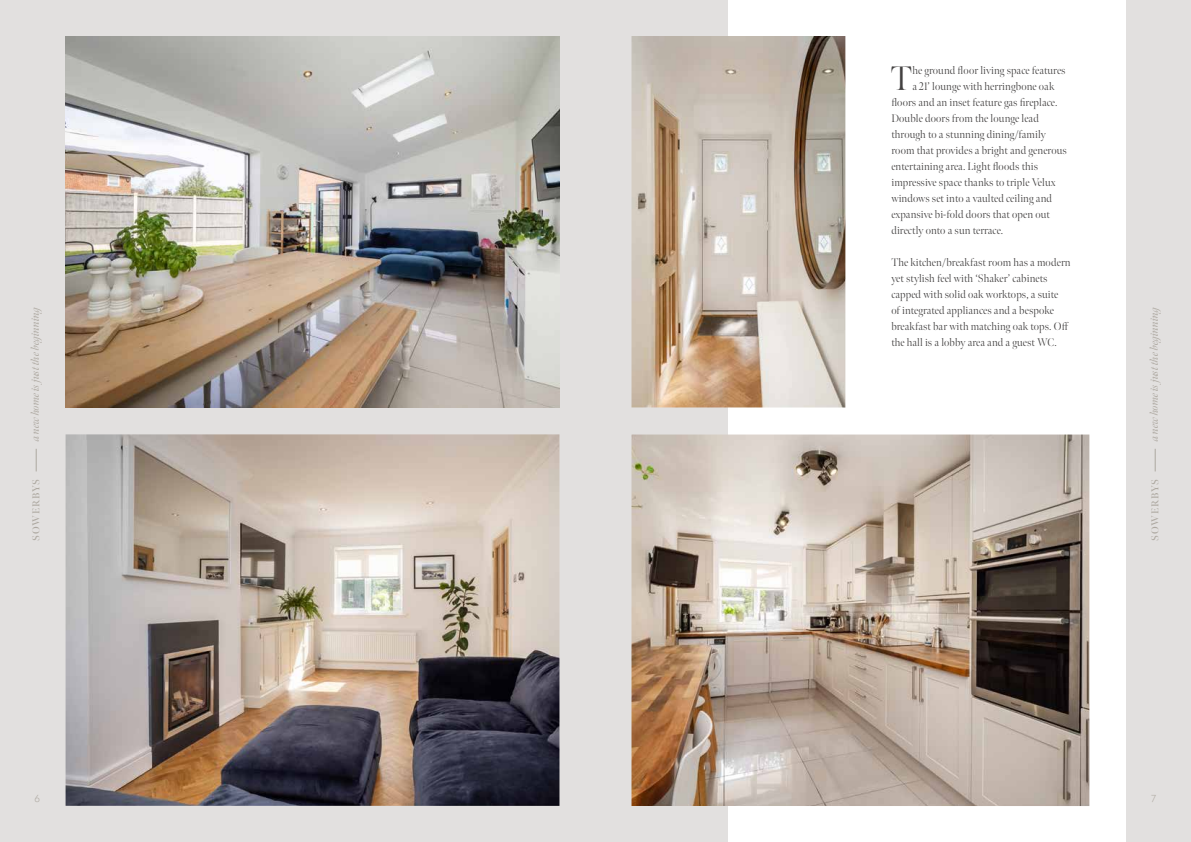
<style>
.page{position:relative;width:1191px;height:842px;background:#fff}
.page>*{position:absolute;margin:0;border:0;box-sizing:border-box;transform-origin:0 0}
.t1{font:300 34px "Meno Banner";color:#434141}
.t2{font:300 11px/16px "Meno Banner";letter-spacing:.01em;color:#434141}
.t3{font:italic 11px "Meno Banner";letter-spacing:-.01em;color:#ada8a0}
.t4{font:600 10px "Meno Banner";letter-spacing:.08em;color:#ada8a0}
.t5{font:300 10px "Quasimoda";color:#ada8a0}
</style>
<div class="page">
<div style="left:0;top:0;width:595px;height:842px;background:#e2e0df"></div>
<div style="left:595px;top:0;width:596px;height:842px;background:#e2e0df"></div>
<svg style="left:36px;top:449px;width:1px;height:22px"></svg>
<svg style="left:1155px;top:449px;width:1px;height:22px"></svg>
<img style="left:66px;top:434px;width:493px;height:372px">
<img style="left:66px;top:36px;width:493px;height:372px">
<div style="left:728px;top:0;width:397px;height:842px;background:#fff"></div>
<img style="left:631px;top:36px;width:214px;height:371px">
<img style="left:631px;top:434px;width:458px;height:372px">
<h1 class="t1" style="left:890px;top:58px;width:23px">T</h1>
<p class="t2" style="left:912px;top:62px;width:155px">he ground floor living space features</p>
<p class="t2" style="left:912px;top:78px;width:144px">a 21’ lounge with herringbone oak</p>
<p class="t2" style="left:891px;top:94px;width:168px">floors and an inset feature gas fireplace.</p>
<p class="t2" style="left:891px;top:110px;width:149px">Double doors from the lounge lead</p>
<p class="t2" style="left:891px;top:126px;width:156px">through to a stunning dining/family</p>
<p class="t2" style="left:891px;top:142px;width:177px">room that provides a bright and generous</p>
<p class="t2" style="left:891px;top:158px;width:148px">entertaining area. Light floods this</p>
<p class="t2" style="left:891px;top:174px;width:166px">impressive space thanks to triple Velux</p>
<p class="t2" style="left:891px;top:190px;width:162px">windows set into a vaulted ceiling and</p>
<p class="t2" style="left:891px;top:206px;width:160px">expansive bi-fold doors that open out</p>
<p class="t2" style="left:891px;top:222px;width:113px">directly onto a sun terrace.</p>
<p class="t2" style="left:891px;top:254px;width:181px">The kitchen/breakfast room has a modern yet stylish feel with ‘Shaker’ cabinets capped with solid oak worktops, a suite<br>of integrated appliances and a bespoke breakfast bar with matching oak tops. Off the hall is a lobby area and a guest WC.</p>
<p class="t3" style="left:29px;top:441px;width:138px;rotate:-90deg">a new home is just the beginning</p>
<p class="t3" style="left:1147px;top:441px;width:138px;rotate:-90deg">a new home is just the beginning</p>
<p class="t4" style="left:30px;top:541px;width:63px;rotate:-90deg">SOWERBYS</p>
<p class="t4" style="left:1149px;top:541px;width:63px;rotate:-90deg">SOWERBYS</p>
<p class="t5" style="left:35px;top:791px;width:7px">6</p>
<p class="t5" style="left:1151px;top:791px;width:6px">7</p>
</div>
